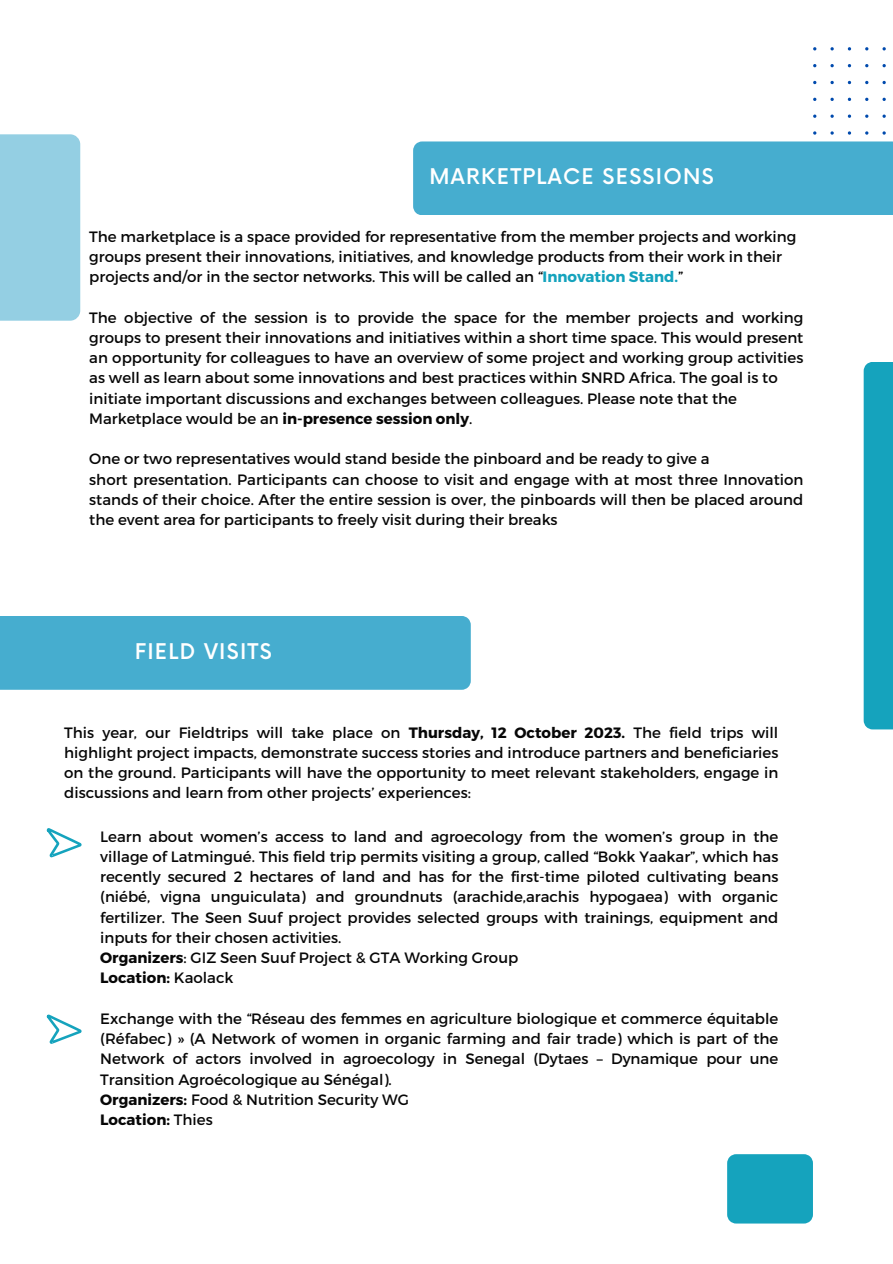
<style>
.page{position:relative;width:893px;height:1264px;background:#fff}
.page>*{position:absolute;margin:0;border:0;box-sizing:border-box;transform-origin:0 0}
.t1{font:500 21px "Now";letter-spacing:.06em;color:#fff}
.t2{font:15px/20.2px "Montserrat";color:#070707;text-align:justify}
.t3{font:700 15px "Montserrat";color:#070707}
.s1{font-weight:700;color:#15a3bd}
.s2{font-weight:400}
.s3{font-weight:700}
</style>
<div class="page">
<div style="left:0;top:134px;width:80px;height:187px;background:#94cfe3"></div>
<svg style="left:813px;top:47px;width:73px;height:88px"></svg>
<div style="left:863px;top:362px;width:29px;height:367px;background:#15a3bd"></div>
<div style="left:727px;top:1154px;width:85px;height:69px;background:#15a3bd"></div>
<div style="left:413px;top:141px;width:479px;height:74px;background:#46adcf"></div>
<div style="left:0;top:616px;width:471px;height:73px;background:#46adcf"></div>
<svg style="left:46px;top:828px;width:36px;height:29px"></svg>
<svg style="left:46px;top:1014px;width:36px;height:30px"></svg>
<p class="t1" style="left:429px;top:165px;width:286px">MARKETPLACE SESSIONS</p>
<p class="t2" style="left:89px;top:225px;width:708px">The marketplace is a space provided for representative from the member projects and working</p>
<p class="t2" style="left:89px;top:246px;width:694px">groups present their innovations, initiatives, and knowledge products from their work in their</p>
<p class="t2" style="left:89px;top:266px;width:595px">projects and/or in the sector networks. This will be called an “<span class="s1">Innovation Stand.</span>”</p>
<p class="t2" style="left:89px;top:306px;width:715px">The objective of the session is to provide the space for the member projects and working groups to present their innovations and initiatives within a short time space. This would present an opportunity for colleagues to have an overview of some project and working group activities as well as learn about some innovations and best practices within SNRD Africa. The goal is to</p>
<p class="t2" style="left:89px;top:387px;width:649px">initiate important discussions and exchanges between colleagues. Please note that the</p>
<p class="t3" style="left:89px;top:409px;width:384px"><span class="s2">Marketplace would be an</span> in-presence session only<span class="s2">.</span></p>
<p class="t2" style="left:89px;top:448px;width:622px">One or two representatives would stand beside the pinboard and be ready to give a</p>
<p class="t2" style="left:89px;top:468px;width:715px">short presentation. Participants can choose to visit and engage with at most three Innovation stands of their choice. After the entire session is over, the pinboards will then be placed around the event area for participants to freely visit during their breaks</p>
<p class="t1" style="left:135px;top:639px;width:138px">FIELD VISITS</p>
<p class="t2" style="left:64px;top:721px;width:715px">This year, our Fieldtrips will take place on <span class="s3">Thursday, 12 October 2023.</span> The field trips will highlight project impacts, demonstrate success stories and introduce partners and beneficiaries on the ground. Participants will have the opportunity to meet relevant stakeholders, engage in discussions and learn from other projects’ experiences:</p>
<p class="t2" style="left:100px;top:825px;width:679px">Learn about women’s access to land and agroecology from the women’s group in the village of Latmingué. This field trip permits visiting a group, called “Bokk Yaakar”, which has recently secured 2 hectares of land and has for the first-time piloted cultivating beans (niébé, vigna unguiculata) and groundnuts (arachide,arachis hypogaea) with organic fertilizer. The Seen Suuf project provides selected groups with trainings, equipment and inputs for their chosen activities.</p>
<p class="t2" style="left:100px;top:947px;width:419px"><span class="s3">Organizers</span>: GIZ Seen Suuf Project &amp; GTA Working Group</p>
<p class="t3" style="left:100px;top:968px;width:135px">Location: <span class="s2">Kaolack</span></p>
<p class="t2" style="left:100px;top:1007px;width:679px">Exchange with the “Réseau des femmes en agriculture biologique et commerce équitable (Réfabec) » (A Network of women in organic farming and fair trade) which is part of the Network of actors involved in agroecology in Senegal (Dytaes – Dynamique pour une Transition Agroécologique au Sénégal).</p>
<p class="t2" style="left:100px;top:1088px;width:310px"><span class="s3">Organizers:</span> Food &amp; Nutrition Security WG</p>
<p class="t3" style="left:100px;top:1109px;width:114px">Location: <span class="s2">Thies</span></p>
</div>
